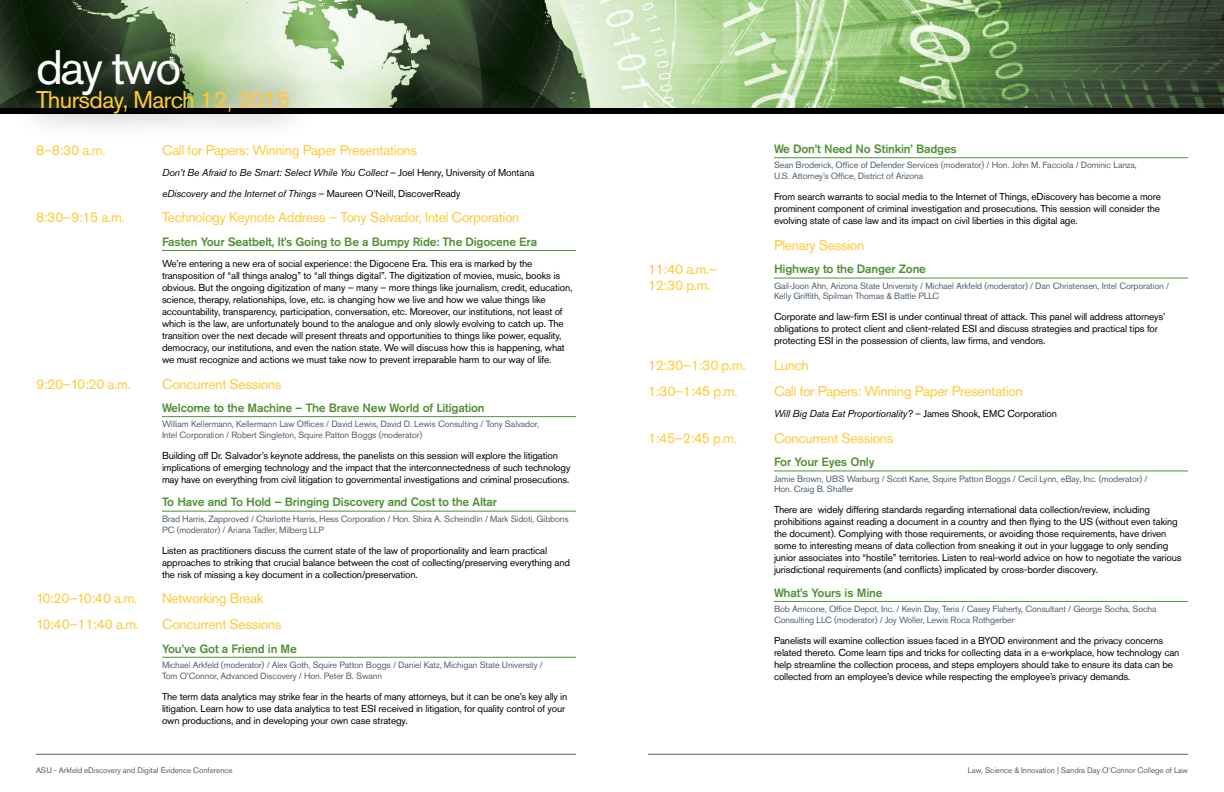
<style>
.page{position:relative;width:1224px;height:792px;background:#fff}
.page>*{position:absolute;margin:0;border:0;box-sizing:border-box;transform-origin:0 0}
.t1{font:48px "Akzidenz Grotesk Pro";letter-spacing:-.05em;color:#fff}
.t2{font:24px "Akzidenz Grotesk Pro";letter-spacing:-.025em;color:#ffca38}
.t3{font:14px/16.8px "Akzidenz Grotesk Pro";letter-spacing:-.025em;color:#ffca38}
.t4{font:500 12px "Akzidenz Grotesk Pro";letter-spacing:-.015em;color:#519136}
.t5{font:10px/12px "Akzidenz Grotesk Pro";letter-spacing:-.015em;color:#000}
.t6{font:italic 10px/21px "Akzidenz Grotesk Pro";letter-spacing:-.015em;color:#000}
.t7{font:9px/10.8px "Akzidenz Grotesk Pro";letter-spacing:-.015em;color:#53626f}
.t8{font:8px "Akzidenz Grotesk Pro";letter-spacing:-.01em;color:#53626f}
.s1{font-style:normal}
</style>
<div class="page">
<img style="left:0;top:0;width:1224px;height:108px">
<div style="left:0;top:108px;width:1224px;height:6px;background:#000"></div>
<hr style="left:36px;top:754px;width:540px;height:1px;background:#53626f">
<hr style="left:648px;top:754px;width:540px;height:1px;background:#53626f">
<div style="left:4px;top:18px;width:318px;height:128px;background:#000;opacity:.3"></div>
<hr style="left:162px;top:250px;width:414px;height:1px;background:#519136">
<hr style="left:162px;top:416px;width:414px;height:1px;background:#519136">
<hr style="left:162px;top:511px;width:414px;height:1px;background:#519136">
<hr style="left:162px;top:657px;width:414px;height:1px;background:#519136">
<hr style="left:774px;top:158px;width:414px;height:1px;background:#519136">
<hr style="left:774px;top:278px;width:414px;height:1px;background:#519136">
<hr style="left:774px;top:471px;width:414px;height:1px;background:#519136">
<hr style="left:774px;top:601px;width:414px;height:1px;background:#519136">
<h1 class="t1" style="left:36px;top:36px;width:147px">day two</h1>
<h2 class="t2" style="left:36px;top:84px;width:256px">Thursday, March 12, 2015</h2>
<h3 class="t3" style="left:36px;top:141px;width:71px">8–8:30 a.m.</h3>
<h3 class="t3" style="left:162px;top:141px;width:257px">Call for Papers: Winning Paper Presentations</h3>
<p class="t6" style="left:162px;top:161px;width:374px">Don’t Be Afraid to Be Smart: Select While You Collect <span class="s1">– Joel Henry, University of Montana </span>eDiscovery and the Internet of Things <span class="s1">– Maureen O’Neill, DiscoverReady</span></p>
<h3 class="t3" style="left:36px;top:209px;width:90px">8:30–9:15 a.m.</h3>
<h3 class="t3" style="left:162px;top:209px;width:359px">Technology Keynote Address – Tony Salvador, Intel Corporation</h3>
<p class="t4" style="left:162px;top:234px;width:377px">Fasten Your Seatbelt, It’s Going to Be a Bumpy Ride: The Digocene Era</p>
<p class="t5" style="left:162px;top:257px;width:412px">We’re entering a new era of social experience: the Digocene Era. This era is marked by the transposition of “all things analog” to “all things digital”. The digitization of movies, music, books is obvious. But the ongoing digitization of many – many – more things like journalism, credit, education, science, therapy, relationships, love, etc. is changing how we live and how we value things like accountability, transparency, participation, conversation, etc. Moreover, our institutions, not least of which is the law, are unfortunately bound to the analogue and only slowly evolving to catch up. The transition over the next decade will present threats and opportunities to things like power, equality, democracy, our institutions, and even the nation state. We will discuss how this is happening, what we must recognize and actions we must take now to prevent irreparable harm to our way of life.</p>
<h3 class="t3" style="left:36px;top:375px;width:96px">9:20–10:20 a.m.</h3>
<h3 class="t3" style="left:162px;top:375px;width:121px">Concurrent Sessions</h3>
<p class="t4" style="left:162px;top:400px;width:324px">Welcome to the Machine – The Brave New World of Litigation</p>
<p class="t7" style="left:162px;top:419px;width:379px">William Kellermann, Kellermann Law Offices / David Lewis, David D. Lewis Consulting / Tony Salvador,<br>Intel Corporation / Robert Singleton, Squire Patton Boggs (moderator)</p>
<p class="t5" style="left:162px;top:449px;width:410px">Building off Dr. Salvador’s keynote address, the panelists on this session will explore the litigation implications of emerging technology and the impact that the interconnectedness of such technology may have on everything from civil litigation to governmental investigations and criminal prosecutions.</p>
<p class="t4" style="left:162px;top:494px;width:337px">To Have and To Hold – Bringing Discovery and Cost to the Altar</p>
<p class="t7" style="left:162px;top:513px;width:408px">Brad Harris, Zapproved / Charlotte Harris, Hess Corporation / Hon. Shira A. Scheindlin / Mark Sidoti, Gibbons<br>PC (moderator) / Ariana Tadler, Milberg LLP</p>
<p class="t5" style="left:162px;top:544px;width:410px">Listen as practitioners discuss the current state of the law of proportionality and learn practical approaches to striking that crucial balance between the cost of collecting/preserving everything and the risk of missing a key document in a collection/preservation.</p>
<h3 class="t3" style="left:36px;top:590px;width:103px">10:20–10:40 a.m.</h3>
<h3 class="t3" style="left:162px;top:590px;width:103px">Networking Break</h3>
<h3 class="t3" style="left:36px;top:616px;width:105px">10:40–11:40 a.m.</h3>
<h3 class="t3" style="left:162px;top:616px;width:121px">Concurrent Sessions</h3>
<p class="t4" style="left:162px;top:641px;width:136px">You’ve Got a Friend in Me</p>
<p class="t7" style="left:162px;top:659px;width:382px">Michael Arkfeld (moderator) / Alex Goth, Squire Patton Boggs / Daniel Katz, Michigan State University /<br>Tom O’Connor, Advanced Discovery / Hon. Peter B. Swann</p>
<p class="t5" style="left:162px;top:690px;width:407px">The term data analytics may strike fear in the hearts of many attorneys, but it can be one’s key ally in litigation. Learn how to use data analytics to test ESI received in litigation, for quality control of your own productions, and in developing your own case strategy.</p>
<h3 class="t3" style="left:648px;top:260px;width:71px">11:40 a.m.–<br>12:30 p.m.</h3>
<p class="t4" style="left:774px;top:141px;width:184px">We Don’t Need No Stinkin’ Badges</p>
<p class="t7" style="left:774px;top:160px;width:365px">Sean Broderick, Office of Defender Services (moderator) / Hon. John M. Facciola / Dominic Lanza,<br>U.S. Attorney’s Office, District of Arizona</p>
<p class="t5" style="left:774px;top:191px;width:389px;text-align:justify">From search warrants to social media to the Internet of Things, eDiscovery has become a more prominent component of criminal investigation and prosecutions. This session will consider the evolving state of case law and its impact on civil liberties in this digital age.</p>
<h3 class="t3" style="left:774px;top:237px;width:92px">Plenary Session</h3>
<p class="t4" style="left:774px;top:261px;width:154px">Highway to the Danger Zone</p>
<p class="t7" style="left:774px;top:280px;width:397px">Gail-Joon Ahn, Arizona State University / Michael Arkfeld (moderator) / Dan Christensen, Intel Corporation /<br>Kelly Griffith, Spilman Thomas &amp; Battle PLLC</p>
<p class="t5" style="left:774px;top:311px;width:393px">Corporate and law-firm ESI is under continual threat of attack. This panel will address attorneys’ obligations to protect client and client-related ESI and discuss strategies and practical tips for protecting ESI in the possession of clients, law firms, and vendors.</p>
<h3 class="t3" style="left:648px;top:357px;width:99px">12:30–1:30 p.m.</h3>
<h3 class="t3" style="left:774px;top:357px;width:36px">Lunch</h3>
<h3 class="t3" style="left:648px;top:383px;width:91px">1:30–1:45 p.m.</h3>
<h3 class="t3" style="left:774px;top:383px;width:250px">Call for Papers: Winning Paper Presentation</h3>
<p class="t6" style="left:774px;top:403px;width:284px">Will Big Data Eat Proportionality? <span class="s1">– James Shook, EMC Corporation</span></p>
<h3 class="t3" style="left:648px;top:429px;width:91px">1:45–2:45 p.m.</h3>
<h3 class="t3" style="left:774px;top:429px;width:121px">Concurrent Sessions</h3>
<p class="t4" style="left:774px;top:454px;width:102px">For Your Eyes Only</p>
<p class="t7" style="left:774px;top:473px;width:375px">Jamie Brown, UBS Warburg / Scott Kane, Squire Patton Boggs / Cecil Lynn, eBay, Inc. (moderator) /<br>Hon. Craig B. Shaffer</p>
<p class="t5" style="left:774px;top:504px;width:409px">There are widely differing standards regarding international data collection/review, including prohibitions against reading a document in a country and then flying to the US (without even taking the document). Complying with those requirements, or avoiding those requirements, have driven some to interesting means of data collection from sneaking it out in your luggage to only sending junior associates into “hostile” territories. Listen to real-world advice on how to negotiate the various jurisdictional requirements (and conflicts) implicated by cross-border discovery.</p>
<p class="t4" style="left:774px;top:585px;width:110px">What’s Yours is Mine</p>
<p class="t7" style="left:774px;top:603px;width:384px">Bob Amicone, Office Depot, Inc. / Kevin Day, Teris / Casey Flaherty, Consultant / George Socha, Socha<br>Consulting LLC (moderator) / Joy Woller, Lewis Roca Rothgerber</p>
<p class="t5" style="left:774px;top:634px;width:407px">Panelists will examine collection issues faced in a BYOD environment and the privacy concerns related thereto. Come learn tips and tricks for collecting data in a e-workplace, how technology can help streamline the collection process, and steps employers should take to ensure its data can be collected from an employee’s device while respecting the employee’s privacy demands.</p>
<p class="t8" style="left:36px;top:765px;width:198px">ASU - Arkfeld eDiscovery and Digital Evidence Conference</p>
<p class="t8" style="left:968px;top:765px;width:222px">Law, Science &amp; Innovation | Sandra Day O’Connor College of Law</p>
</div>
